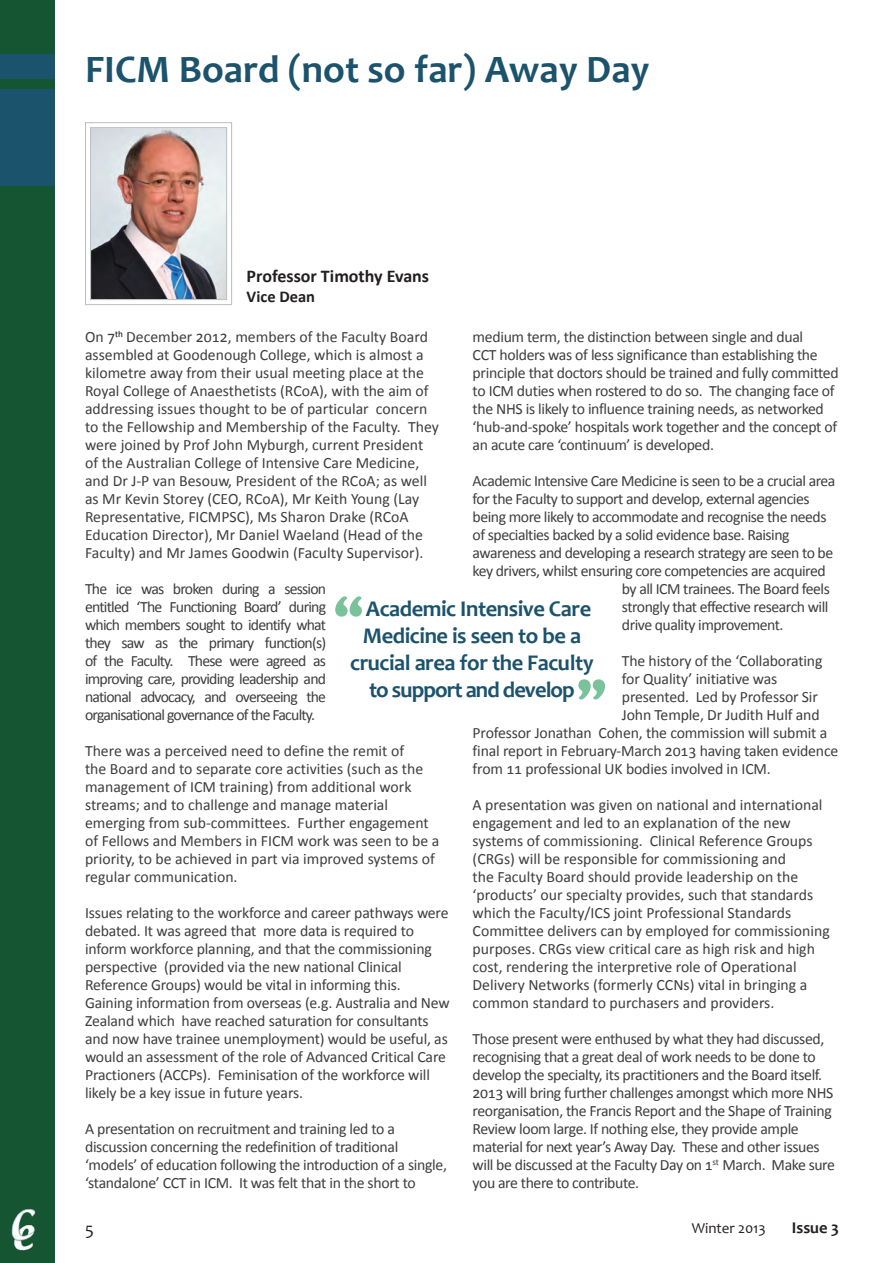
<style>
.page{position:relative;width:893px;height:1263px;background:#fff}
.page>*{position:absolute;margin:0;border:0;box-sizing:border-box;transform-origin:0 0}
.t1{font:700 39px "Candara";color:#1c536c}
.t2{font:700 22.5px/27px "Candara";letter-spacing:-.02em;color:#1c536c;text-align:center}
.t3{font:700 18px "Calibri";color:#231f20}
.t4{font:18px "Candara";color:#231f20}
.t5{font:700 16.5px "Calibri";color:#231f20}
.t6{font:700 16.5px "Candara";color:#231f20}
.t7{font:15.75px/18px "Calibri";letter-spacing:-.01em;color:#3e3e3f}
.t8{font:15.75px "Calibri";letter-spacing:-.03em;color:#3e3e3f}
.t9{font:15px "Candara";color:#231f20}
</style>
<div class="page">
<div style="left:0;top:0;width:54px;height:1263px;background:#155531"></div>
<div style="left:0;top:89px;width:54px;height:97px;background:#1c536c"></div>
<div style="left:0;top:54px;width:54px;height:25px;background:#1c536c"></div>
<img style="left:85px;top:122px;width:147px;height:183px">
<div style="left:90px;top:127px;width:137px;height:173px;border:1px solid #bcbdc0"></div>
<svg style="left:335px;top:596px;width:27px;height:21px"></svg>
<svg style="left:578px;top:679px;width:27px;height:20px"></svg>
<img style="left:11px;top:1209px;width:25px;height:42px">
<h1 class="t1" style="left:85px;top:46px;width:566px">FICM Board (not so far) Away Day</h1>
<p class="t3" style="left:247px;top:265px;width:184px">Professor Timothy Evans</p>
<p class="t5" style="left:247px;top:286px;width:70px">Vice Dean</p>
<p class="t7" style="left:85px;top:327px;width:355px">On 7<sup>th</sup> December 2012, members of the Faculty Board assembled at Goodenough College, which is almost a kilometre away from their usual meeting place at the Royal College of Anaesthetists (RCoA), with the aim of addressing issues thought to be of particular concern to the Fellowship and Membership of the Faculty. They were joined by Prof John Myburgh, current President of the Australian College of Intensive Care Medicine, and Dr J-P van Besouw, President of the RCoA; as well as Mr Kevin Storey (CEO, RCoA), Mr Keith Young (Lay Representative, FICMPSC), Ms Sharon Drake (RCoA Education Director), Mr Daniel Waeland (Head of the Faculty) and Mr James Goodwin (Faculty Supervisor).</p>
<p class="t7" style="left:85px;top:579px;width:243px;text-align:justify">The ice was broken during a session entitled ‘The Functioning Board’ during which members sought to identify what they saw as the primary function(s) of the Faculty. These were agreed as improving care, providing leadership and national advocacy, and overseeing the organisational governance of the Faculty.</p>
<p class="t7" style="left:85px;top:741px;width:356px">There was a perceived need to define the remit of<br>the Board and to separate core activities (such as the management of ICM training) from additional work streams; and to challenge and manage material emerging from sub-committees. Further engagement of Fellows and Members in FICM work was seen to be a priority, to be achieved in part via improved systems of regular communication.</p>
<p class="t7" style="left:85px;top:903px;width:366px">Issues relating to the workforce and career pathways were debated. It was agreed that more data is required to inform workforce planning, and that the commissioning perspective (provided via the new national Clinical Reference Groups) would be vital in informing this.<br>Gaining information from overseas (e.g. Australia and New Zealand which have reached saturation for consultants and now have trainee unemployment) would be useful, as would an assessment of the role of Advanced Critical Care Practioners (ACCPs). Feminisation of the workforce will likely be a key issue in future years.</p>
<p class="t7" style="left:85px;top:1119px;width:363px">A presentation on recruitment and training led to a discussion concerning the redefinition of traditional ‘models’ of education following the introduction of a single, ‘standalone’ CCT in ICM. It was felt that in the short to</p>
<p class="t7" style="left:473px;top:327px;width:368px">medium term, the distinction between single and dual<br>CCT holders was of less significance than establishing the principle that doctors should be trained and fully committed to ICM duties when rostered to do so. The changing face of the NHS is likely to influence training needs, as networked ‘hub-and-spoke’ hospitals work together and the concept of an acute care ‘continuum’ is developed.</p>
<p class="t8" style="left:473px;top:471px;width:364px">Academic Intensive Care Medicine is seen to be a crucial area</p>
<p class="t8" style="left:473px;top:489px;width:338px">for the Faculty to support and develop, external agencies</p>
<p class="t8" style="left:473px;top:507px;width:355px">being more likely to accommodate and recognise the needs</p>
<p class="t8" style="left:473px;top:525px;width:319px">of specialties backed by a solid evidence base. Raising</p>
<p class="t8" style="left:473px;top:543px;width:362px">awareness and developing a research strategy are seen to be</p>
<p class="t8" style="left:473px;top:561px;width:355px">key drivers, whilst ensuring core competencies are acquired</p>
<p class="t8" style="left:622px;top:579px;width:209px">by all ICM trainees. The Board feels</p>
<p class="t8" style="left:622px;top:597px;width:208px">strongly that effective research will</p>
<p class="t8" style="left:622px;top:615px;width:163px">drive quality improvement.</p>
<p class="t7" style="left:622px;top:651px;width:202px">The history of the ‘Collaborating</p>
<p class="t7" style="left:622px;top:669px;width:157px">for Quality’ initiative was</p>
<p class="t7" style="left:622px;top:687px;width:197px">presented. Led by Professor Sir</p>
<p class="t7" style="left:622px;top:705px;width:199px">John Temple, Dr Judith Hulf and</p>
<p class="t7" style="left:473px;top:723px;width:356px">Professor Jonathan Cohen, the commission will submit a</p>
<p class="t7" style="left:473px;top:741px;width:367px">final report in February-March 2013 having taken evidence</p>
<p class="t7" style="left:473px;top:759px;width:300px">from 11 professional UK bodies involved in ICM.</p>
<p class="t7" style="left:473px;top:795px;width:359px">A presentation was given on national and international engagement and led to an explanation of the new systems of commissioning. Clinical Reference Groups (CRGs) will be responsible for commissioning and<br>the Faculty Board should provide leadership on the ‘products’ our specialty provides, such that standards which the Faculty/ICS joint Professional Standards Committee delivers can by employed for commissioning purposes. CRGs view critical care as high risk and high cost, rendering the interpretive role of Operational Delivery Networks (formerly CCNs) vital in bringing a common standard to purchasers and providers.</p>
<p class="t7" style="left:473px;top:1029px;width:364px">Those present were enthused by what they had discussed, recognising that a great deal of work needs to be done to develop the specialty, its practitioners and the Board itself.<br>2013 will bring further challenges amongst which more NHS reorganisation, the Francis Report and the Shape of Training Review loom large. If nothing else, they provide ample material for next year’s Away Day. These and other issues will be discussed at the Faculty Day on 1<sup>st</sup> March. Make sure you are there to contribute.</p>
<h2 class="t2" style="left:350px;top:595px;width:245px">Academic Intensive Care<br>Medicine is seen to be a crucial area for the Faculty to support and develop</h2>
<p class="t4" style="left:85px;top:1218px;width:10px">5</p>
<p class="t9" style="left:692px;top:1219px;width:76px">Winter 2013</p>
<p class="t6" style="left:792px;top:1218px;width:49px">Issue 3</p>
</div>
